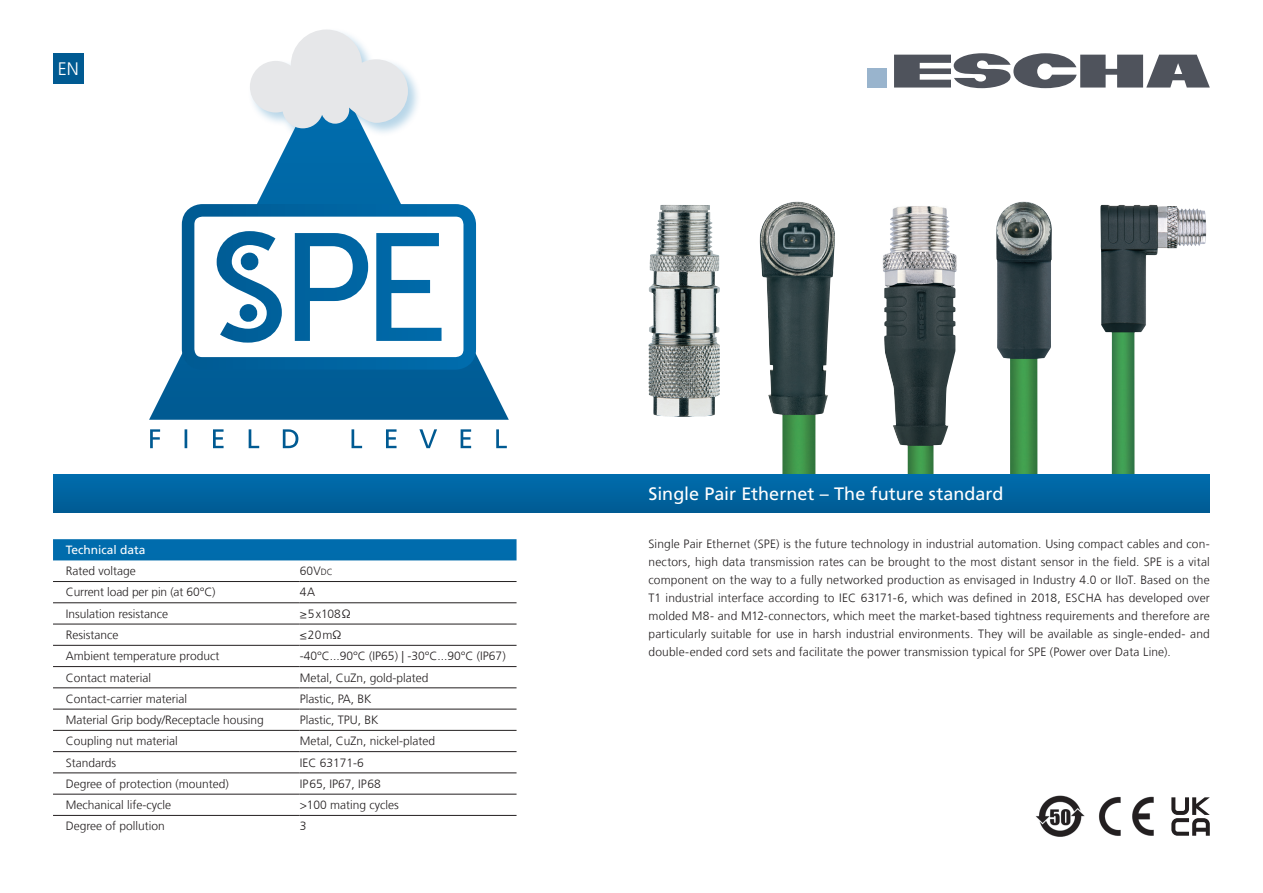
<style>
.page{position:relative;width:1263px;height:893px;background:#fff}
.page>*{position:absolute;margin:0;border:0;box-sizing:border-box;transform-origin:0 0}
.default{font:18px "Frutiger LT Com";color:#fff}
.t1{font:300 18px "Frutiger LT Com";color:#fff}
.Katalog_Text_Produktfamilie{font:300 12px/18px "Frutiger LT Com";color:#231f20;text-align:justify}
.t2{font:12px "Frutiger LT Com";color:#fff}
.s1{font-size:9px}
</style>
<div class="page">
<svg style="left:149px;top:142px;width:360px;height:278px"></svg>
<svg style="left:182px;top:204px;width:294px;height:166px"></svg>
<img style="left:648px;top:205px;width:72px;height:212px">
<img style="left:760px;top:202px;width:75px;height:272px">
<img style="left:882px;top:206px;width:75px;height:268px">
<img style="left:996px;top:202px;width:56px;height:272px">
<img style="left:1100px;top:205px;width:106px;height:269px">
<div style="left:867px;top:69px;width:19px;height:19px;background:#99b4cd"></div>
<svg style="left:894px;top:53px;width:316px;height:35px"></svg>
<div style="left:53px;top:474px;width:1157px;height:38px;background:linear-gradient(to right,#0064a0,#0064a0)"></div>
<svg style="left:1171px;top:797px;width:39px;height:39px"></svg>
<img style="left:1036px;top:795px;width:48px;height:42px">
<img style="left:1099px;top:797px;width:55px;height:39px">
<div style="left:53px;top:53px;width:31px;height:31px;background:#005a92"></div>
<div style="left:248px;top:27px;width:174px;height:115px;background:#006dae;opacity:.28"></div>
<svg style="left:250px;top:30px;width:158px;height:98px"></svg>
<div style="left:53px;top:539px;width:463px;height:21px;background:#006cad"></div>
<hr style="left:53px;top:581px;width:247px;height:1px;background:#231f20">
<hr style="left:300px;top:581px;width:216px;height:1px;background:#231f20">
<hr style="left:53px;top:602px;width:247px;height:1px;background:#231f20">
<hr style="left:300px;top:602px;width:216px;height:1px;background:#231f20">
<hr style="left:53px;top:624px;width:247px;height:1px;background:#231f20">
<hr style="left:300px;top:624px;width:216px;height:1px;background:#231f20">
<hr style="left:53px;top:645px;width:247px;height:1px;background:#231f20">
<hr style="left:300px;top:645px;width:216px;height:1px;background:#231f20">
<hr style="left:53px;top:666px;width:247px;height:1px;background:#231f20">
<hr style="left:300px;top:666px;width:216px;height:1px;background:#231f20">
<hr style="left:53px;top:688px;width:247px;height:1px;background:#231f20">
<hr style="left:300px;top:688px;width:216px;height:1px;background:#231f20">
<hr style="left:53px;top:709px;width:247px;height:1px;background:#231f20">
<hr style="left:300px;top:709px;width:216px;height:1px;background:#231f20">
<hr style="left:53px;top:730px;width:247px;height:1px;background:#231f20">
<hr style="left:300px;top:730px;width:216px;height:1px;background:#231f20">
<hr style="left:53px;top:751px;width:247px;height:1px;background:#231f20">
<hr style="left:300px;top:751px;width:216px;height:1px;background:#231f20">
<hr style="left:53px;top:773px;width:247px;height:1px;background:#231f20">
<hr style="left:300px;top:773px;width:216px;height:1px;background:#231f20">
<hr style="left:53px;top:794px;width:247px;height:1px;background:#231f20">
<hr style="left:300px;top:794px;width:216px;height:1px;background:#231f20">
<hr style="left:53px;top:815px;width:247px;height:1px;background:#231f20">
<hr style="left:300px;top:815px;width:216px;height:1px;background:#231f20">
<svg style="left:150px;top:429px;width:357px;height:19px"></svg>
<p class="t1" style="left:58px;top:59px;width:23px">EN</p>
<p class="t2" style="left:66px;top:543px;width:81px">Technical data</p>
<p class="Katalog_Text_Produktfamilie" style="left:66px;top:562px;width:72px">Rated voltage</p>
<p class="Katalog_Text_Produktfamilie" style="left:300px;top:562px;width:35px">60V<span class="s1">DC</span></p>
<p class="Katalog_Text_Produktfamilie" style="left:66px;top:583px;width:151px">Current load per pin (at 60°C)</p>
<p class="Katalog_Text_Produktfamilie" style="left:300px;top:583px;width:17px">4A</p>
<p class="Katalog_Text_Produktfamilie" style="left:66px;top:605px;width:104px">Insulation resistance</p>
<p class="Katalog_Text_Produktfamilie" style="left:300px;top:605px;width:53px">≥5x108Ω</p>
<p class="Katalog_Text_Produktfamilie" style="left:66px;top:626px;width:54px">Resistance</p>
<p class="Katalog_Text_Produktfamilie" style="left:300px;top:626px;width:43px">≤20mΩ</p>
<p class="Katalog_Text_Produktfamilie" style="left:66px;top:647px;width:155px">Ambient temperature product</p>
<p class="Katalog_Text_Produktfamilie" style="left:300px;top:647px;width:207px">-40°C...90°C (IP65) | -30°C...90°C (IP67)</p>
<p class="Katalog_Text_Produktfamilie" style="left:66px;top:668px;width:87px">Contact material</p>
<p class="Katalog_Text_Produktfamilie" style="left:300px;top:668px;width:130px">Metal, CuZn, gold-plated</p>
<p class="Katalog_Text_Produktfamilie" style="left:66px;top:690px;width:123px">Contact-carrier material</p>
<p class="Katalog_Text_Produktfamilie" style="left:300px;top:690px;width:73px">Plastic, PA, BK</p>
<p class="Katalog_Text_Produktfamilie" style="left:66px;top:711px;width:200px">Material Grip body/Receptacle housing</p>
<p class="Katalog_Text_Produktfamilie" style="left:300px;top:711px;width:80px">Plastic, TPU, BK</p>
<p class="Katalog_Text_Produktfamilie" style="left:66px;top:732px;width:114px">Coupling nut material</p>
<p class="Katalog_Text_Produktfamilie" style="left:300px;top:732px;width:137px">Metal, CuZn, nickel-plated</p>
<p class="Katalog_Text_Produktfamilie" style="left:66px;top:753px;width:52px">Standards</p>
<p class="Katalog_Text_Produktfamilie" style="left:300px;top:753px;width:66px">IEC 63171-6</p>
<p class="Katalog_Text_Produktfamilie" style="left:66px;top:775px;width:164px">Degree of protection (mounted)</p>
<p class="Katalog_Text_Produktfamilie" style="left:300px;top:775px;width:83px">IP65, IP67, IP68</p>
<p class="Katalog_Text_Produktfamilie" style="left:66px;top:796px;width:107px">Mechanical life-cycle</p>
<p class="Katalog_Text_Produktfamilie" style="left:300px;top:796px;width:101px">&gt;100 mating cycles</p>
<p class="Katalog_Text_Produktfamilie" style="left:66px;top:817px;width:101px">Degree of pollution</p>
<p class="Katalog_Text_Produktfamilie" style="left:300px;top:817px;width:8px">3</p>
<p class="default" style="left:648px;top:483px;width:357px">Single Pair Ethernet – The future standard</p>
<p class="Katalog_Text_Produktfamilie" style="left:648px;top:535px;width:563px">Single Pair Ethernet (SPE) is the future technology in industrial automation. Using compact cables and con&shy;nectors, high data transmission rates can be brought to the most distant sensor in the field. SPE is a vital component on the way to a fully networked production as envisaged in Industry 4.0 or IIoT. Based on the T1 industrial interface according to IEC 63171-6, which was defined in 2018, ESCHA has developed over molded M8- and M12-connectors, which meet the market-based tightness requirements and therefore are particularly suitable for use in harsh industrial environments. They will be available as single-ended- and double-ended cord sets and facilitate the power transmission typical for SPE (Power over Data Line).</p>
</div>
